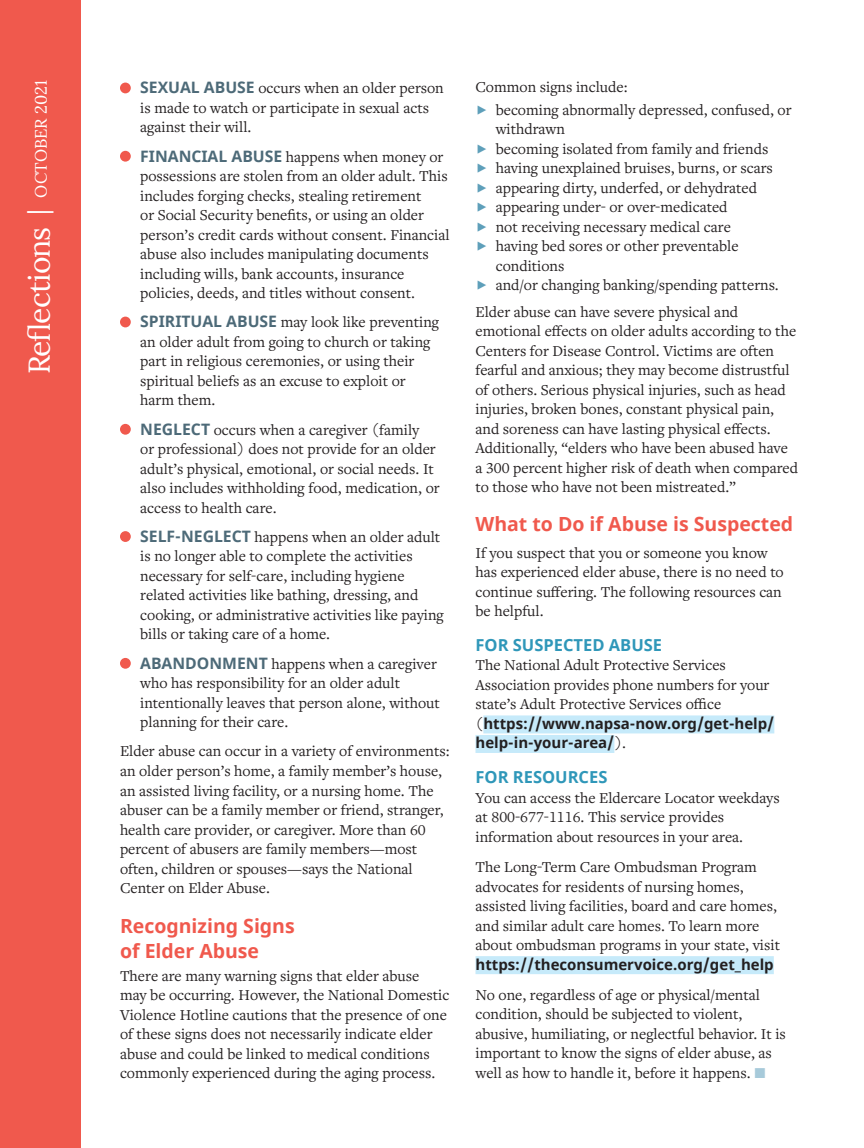
<style>
.page{position:relative;width:864px;height:1148px;background:#fff}
.page>*{position:absolute;margin:0;border:0;box-sizing:border-box;transform-origin:0 0}
.t1{font:30px "Lora";letter-spacing:-.03em;color:#fff}
.Subhead_-_Red{font:700 19.5px/25.5px "Noto Sans";color:#f0594d}
.Subhead_-_Blue{font:700 16.5px "Noto Sans";color:#2f97b9}
.Body_Copy{font:15.75px/19.5px "Freight Text Pro";color:#231f20}
.Body_Copy-2{font:700 15px/19.5px "Noto Sans";color:#231f20}
.s1{font-size:25.5px}
.s2{font-size:16.5px}
.s3{font-family:"Noto Sans";font-weight:700;color:#4d6a78}
.s4{color:#5e9fba}
.s5{font-family:"Freight Text Pro";font-weight:400;font-size:15.75px}
.s6{color:#a7cada}
</style>
<div class="page">
<div style="left:0;top:0;width:81px;height:1148px;background:#f0594d"></div>
<div style="left:120px;top:83px;width:11px;height:10px;background:#f0594d;border-radius:50%"></div>
<div style="left:120px;top:151px;width:11px;height:11px;background:#f0594d;border-radius:50%"></div>
<div style="left:120px;top:316px;width:11px;height:11px;background:#f0594d;border-radius:50%"></div>
<div style="left:120px;top:424px;width:11px;height:10px;background:#f0594d;border-radius:50%"></div>
<div style="left:120px;top:531px;width:11px;height:11px;background:#f0594d;border-radius:50%"></div>
<div style="left:120px;top:658px;width:11px;height:10px;background:#f0594d;border-radius:50%"></div>
<div style="left:483px;top:715px;width:291px;height:18px;background:#c6eafa"></div>
<div style="left:476px;top:735px;width:138px;height:18px;background:#c6eafa"></div>
<div style="left:476px;top:956px;width:298px;height:18px;background:#c6eafa"></div>
<p class="t1" style="left:16px;top:374px;width:295px;rotate:-90deg">Reflections <span class="s1">|</span> <span class="s2">OCTOBER 2021</span></p>
<p class="Body_Copy" style="left:140px;top:78px;width:305px"><span class="s3">SEXUAL ABUSE</span> occurs when an older person is made to watch or participate in sexual acts against their will.</p>
<p class="Body_Copy" style="left:140px;top:146px;width:311px"><span class="s3">FINANCIAL ABUSE</span> happens when money or possessions are stolen from an older adult. This includes forging checks, stealing retirement<br>or Social Security benefits, or using an older person’s credit cards without consent. Financial abuse also includes manipulating documents including wills, bank accounts, insurance policies, deeds, and titles without consent.</p>
<p class="Body_Copy" style="left:140px;top:312px;width:300px"><span class="s3">SPIRITUAL ABUSE</span> may look like preventing an older adult from going to church or taking part in religious ceremonies, or using their spiritual beliefs as an excuse to exploit or harm them.</p>
<p class="Body_Copy" style="left:140px;top:419px;width:301px"><span class="s3">NEGLECT</span> occurs when a caregiver (family<br>or professional) does not provide for an older adult’s physical, emotional, or social needs. It also includes withholding food, medication, or access to health care.</p>
<p class="Body_Copy" style="left:140px;top:526px;width:305px"><span class="s3">SELF-NEGLECT</span> happens when an older adult is no longer able to complete the activities necessary for self-care, including hygiene related activities like bathing, dressing, and cooking, or administrative activities like paying bills or taking care of a home.</p>
<p class="Body_Copy" style="left:140px;top:653px;width:301px"><span class="s3">ABANDONMENT</span> happens when a caregiver who has responsibility for an older adult intentionally leaves that person alone, without planning for their care.</p>
<p class="Body_Copy" style="left:120px;top:741px;width:331px">Elder abuse can occur in a variety of environments: an older person’s home, a family member’s house, an assisted living facility, or a nursing home. The abuser can be a family member or friend, stranger, health care provider, or caregiver. More than 60 percent of abusers are family members—most often, children or spouses—says the National Center on Elder Abuse.</p>
<p class="Subhead_-_Red" style="left:120px;top:913px;width:176px">Recognizing Signs of Elder Abuse</p>
<p class="Body_Copy" style="left:120px;top:965px;width:331px">There are many warning signs that elder abuse may be occurring. However, the National Domestic Violence Hotline cautions that the presence of one of these signs does not necessarily indicate elder abuse and could be linked to medical conditions commonly experienced during the aging process.</p>
<p class="Body_Copy" style="left:476px;top:77px;width:154px">Common signs include:</p>
<p class="Body_Copy" style="left:496px;top:99px;width:297px;text-indent:-20px"><span class="s4">F</span> becoming abnormally depressed, confused, or withdrawn</p>
<p class="Body_Copy" style="left:476px;top:138px;width:294px"><span class="s4">F</span> becoming isolated from family and friends</p>
<p class="Body_Copy" style="left:476px;top:158px;width:299px"><span class="s4">F</span> having unexplained bruises, burns, or scars</p>
<p class="Body_Copy" style="left:476px;top:177px;width:283px"><span class="s4">F</span> appearing dirty, underfed, or dehydrated</p>
<p class="Body_Copy" style="left:476px;top:197px;width:254px"><span class="s4">F</span> appearing under- or over-medicated</p>
<p class="Body_Copy" style="left:476px;top:216px;width:257px"><span class="s4">F</span> not receiving necessary medical care</p>
<p class="Body_Copy" style="left:496px;top:236px;width:244px;text-indent:-20px"><span class="s4">F</span> having bed sores or other preventable conditions</p>
<p class="Body_Copy" style="left:476px;top:275px;width:305px"><span class="s4">F</span> and/or changing banking/spending patterns.</p>
<p class="Body_Copy" style="left:476px;top:301px;width:324px">Elder abuse can have severe physical and emotional effects on older adults according to the Centers for Disease Control. Victims are often fearful and anxious; they may become distrustful of others. Serious physical injuries, such as head injuries, broken bones, constant physical pain, and soreness can have lasting physical effects.<br>Additionally, “elders who have been abused have a 300 percent higher risk of death when compared to those who have not been mistreated.”</p>
<p class="Subhead_-_Red" style="left:476px;top:512px;width:319px">What to Do if Abuse is Suspected</p>
<p class="Body_Copy" style="left:476px;top:542px;width:310px">If you suspect that you or someone you know has experienced elder abuse, there is no need to continue suffering. The following resources can be helpful.</p>
<p class="Subhead_-_Blue" style="left:476px;top:633px;width:188px">FOR SUSPECTED ABUSE</p>
<p class="Body_Copy" style="left:476px;top:655px;width:295px">The National Adult Protective Services<br>Association provides phone numbers for your state’s Adult Protective Services office</p>
<p class="Body_Copy-2" style="left:476px;top:714px;width:300px"><span class="s5">(</span>https://www.napsa-now.org/get-help/ help-in-your-area/<span class="s5">).</span></p>
<p class="Subhead_-_Blue" style="left:476px;top:765px;width:133px">FOR RESOURCES</p>
<p class="Body_Copy" style="left:476px;top:787px;width:306px">You can access the Eldercare Locator weekdays at 800-677-1116. This service provides information about resources in your area.</p>
<p class="Body_Copy" style="left:476px;top:856px;width:306px">The Long-Term Care Ombudsman Program advocates for residents of nursing homes, assisted living facilities, board and care homes, and similar adult care homes. To learn more about ombudsman programs in your state, visit</p>
<p class="Body_Copy-2" style="left:476px;top:954px;width:300px">https://theconsumervoice.org/get_help</p>
<p class="Body_Copy" style="left:476px;top:984px;width:312px">No one, regardless of age or physical/mental condition, should be subjected to violent, abusive, humiliating, or neglectful behavior. It is important to know the signs of elder abuse, as well as how to handle it, before it happens. <span class="s6">T</span></p>
</div>
